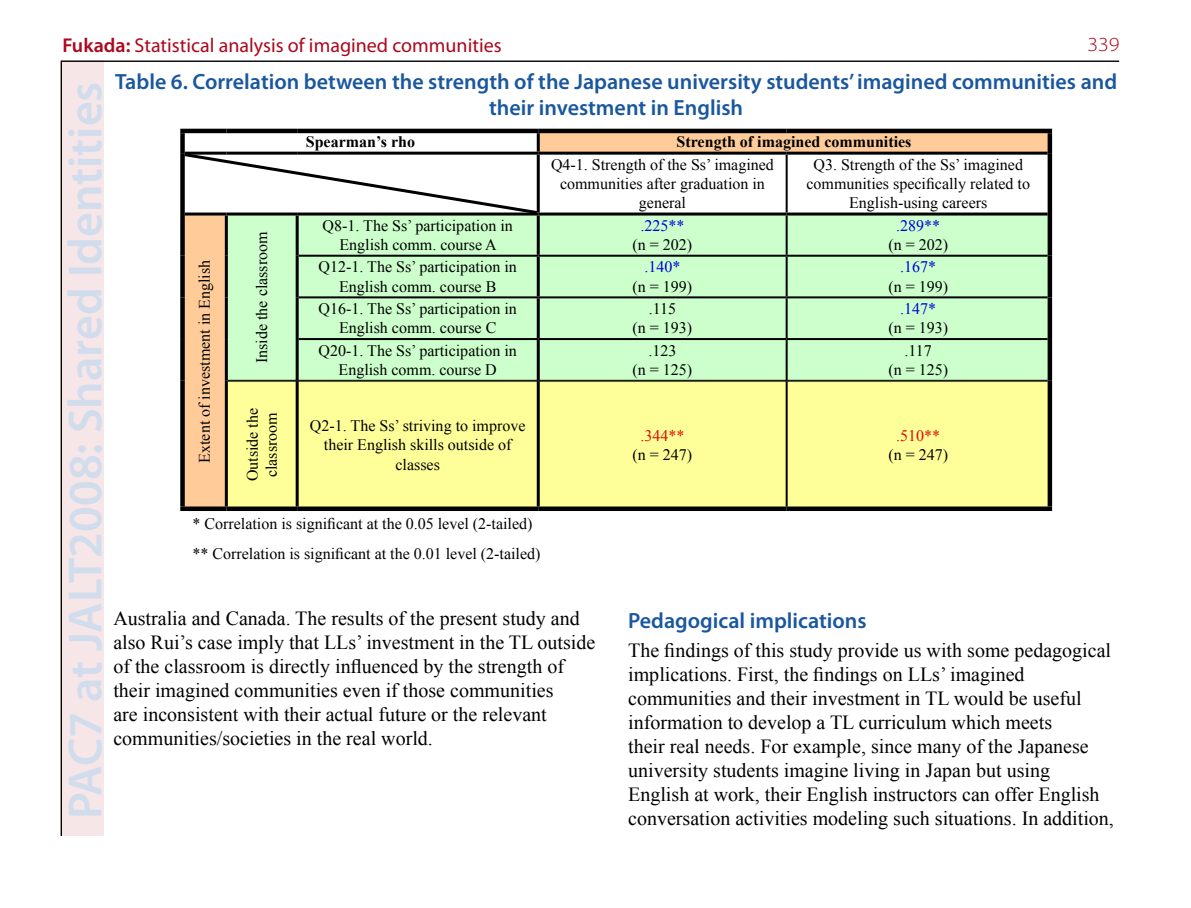
<style>
.page{position:relative;width:1191px;height:908px;background:#fff}
.page>*{position:absolute;margin:0;border:0;box-sizing:border-box;transform-origin:0 0}
.t1{font:600 48px "Myriad Pro";color:#d1ddec}
.t2{font:600 22px/26.4px "Myriad Pro";color:#19579f;text-align:center}
.t3{font:20px/24px "Times New Roman";color:#000}
.t4{font:20px "Myriad Pro";color:#ab081d}
.t5{font:300 20px "Myriad Pro";color:#ab081d;scale:1.1 1}
.t6{font:16px/19.2px "Times New Roman";color:#000;text-align:center}
.t7{font:700 16px "Times New Roman";color:#000}
.t8{font:16px "Times New Roman";color:#0000d4}
.t9{font:16px "Times New Roman";color:#dd0806}
.s1{font-weight:600}
</style>
<div class="page">
<div style="left:60px;top:61px;width:44px;height:774px;background:#f6e6e8"></div>
<hr style="left:61px;top:61px;width:1px;height:774px;background:#000">
<hr style="left:61px;top:61px;width:1058px;height:1px;background:#000">
<svg style="left:185px;top:133px;width:862px;height:373px"></svg>
<div style="left:228px;top:215px;width:819px;height:165px;background:#cfc"></div>
<div style="left:228px;top:381px;width:819px;height:125px;background:#ff9"></div>
<div style="left:180px;top:133px;width:5px;height:20px;background:#000"></div>
<hr style="left:537px;top:133px;width:3px;height:18px;background:#000">
<hr style="left:180px;top:129px;width:46px;height:4px;background:#000">
<hr style="left:226px;top:129px;width:71px;height:4px;background:#000">
<hr style="left:297px;top:129px;width:241px;height:4px;background:#000">
<hr style="left:538px;top:129px;width:248px;height:4px;background:#000">
<hr style="left:786px;top:129px;width:266px;height:4px;background:#000">
<div style="left:1047px;top:133px;width:5px;height:20px;background:#000"></div>
<div style="left:180px;top:153px;width:5px;height:61px;background:#000"></div>
<hr style="left:537px;top:154px;width:3px;height:58px;background:#000">
<hr style="left:785px;top:154px;width:2px;height:58px;background:#000">
<div style="left:1047px;top:153px;width:5px;height:61px;background:#000"></div>
<div style="left:180px;top:214px;width:5px;height:41px;background:#000"></div>
<div style="left:180px;top:255px;width:5px;height:42px;background:#000"></div>
<div style="left:180px;top:297px;width:5px;height:42px;background:#000"></div>
<div style="left:180px;top:339px;width:5px;height:41px;background:#000"></div>
<div style="left:180px;top:380px;width:5px;height:126px;background:#000"></div>
<hr style="left:225px;top:215px;width:3px;height:40px;background:#000">
<hr style="left:296px;top:215px;width:3px;height:40px;background:#000">
<hr style="left:537px;top:215px;width:3px;height:39px;background:#000">
<hr style="left:225px;top:255px;width:3px;height:42px;background:#000">
<hr style="left:225px;top:297px;width:3px;height:42px;background:#000">
<hr style="left:225px;top:339px;width:3px;height:41px;background:#000">
<hr style="left:785px;top:215px;width:2px;height:39px;background:#000">
<hr style="left:185px;top:151px;width:41px;height:3px;background:#000">
<hr style="left:226px;top:151px;width:71px;height:3px;background:#000">
<hr style="left:297px;top:151px;width:241px;height:3px;background:#000">
<hr style="left:538px;top:151px;width:248px;height:3px;background:#000">
<hr style="left:786px;top:151px;width:261px;height:3px;background:#000">
<hr style="left:185px;top:212px;width:41px;height:3px;background:#000">
<hr style="left:226px;top:212px;width:71px;height:3px;background:#000">
<hr style="left:297px;top:212px;width:241px;height:3px;background:#000">
<hr style="left:538px;top:212px;width:248px;height:3px;background:#000">
<hr style="left:786px;top:212px;width:261px;height:3px;background:#000">
<div style="left:1047px;top:214px;width:5px;height:41px;background:#000"></div>
<hr style="left:296px;top:255px;width:3px;height:42px;background:#000">
<hr style="left:537px;top:256px;width:3px;height:40px;background:#000">
<hr style="left:785px;top:256px;width:2px;height:40px;background:#000">
<div style="left:1047px;top:255px;width:5px;height:42px;background:#000"></div>
<hr style="left:296px;top:297px;width:3px;height:42px;background:#000">
<hr style="left:537px;top:298px;width:3px;height:40px;background:#000">
<hr style="left:785px;top:298px;width:2px;height:40px;background:#000">
<div style="left:1047px;top:297px;width:5px;height:42px;background:#000"></div>
<hr style="left:296px;top:339px;width:3px;height:41px;background:#000">
<hr style="left:537px;top:340px;width:3px;height:40px;background:#000">
<hr style="left:785px;top:340px;width:2px;height:40px;background:#000">
<div style="left:1047px;top:339px;width:5px;height:41px;background:#000"></div>
<hr style="left:299px;top:254px;width:239px;height:2px;background:#000">
<hr style="left:538px;top:254px;width:248px;height:2px;background:#000">
<hr style="left:786px;top:254px;width:261px;height:2px;background:#000">
<hr style="left:299px;top:296px;width:239px;height:2px;background:#000">
<hr style="left:538px;top:296px;width:248px;height:2px;background:#000">
<hr style="left:786px;top:296px;width:261px;height:2px;background:#000">
<hr style="left:299px;top:338px;width:239px;height:2px;background:#000">
<hr style="left:538px;top:338px;width:248px;height:2px;background:#000">
<hr style="left:786px;top:338px;width:261px;height:2px;background:#000">
<hr style="left:225px;top:380px;width:3px;height:126px;background:#000">
<hr style="left:296px;top:381px;width:3px;height:125px;background:#000">
<hr style="left:537px;top:381px;width:3px;height:125px;background:#000">
<hr style="left:785px;top:381px;width:2px;height:125px;background:#000">
<hr style="left:228px;top:380px;width:69px;height:1px;background:#000">
<hr style="left:297px;top:380px;width:241px;height:1px;background:#000">
<hr style="left:538px;top:380px;width:248px;height:1px;background:#000">
<hr style="left:786px;top:380px;width:261px;height:1px;background:#000">
<div style="left:1047px;top:380px;width:5px;height:126px;background:#000"></div>
<div style="left:180px;top:506px;width:46px;height:5px;background:#000"></div>
<div style="left:226px;top:506px;width:71px;height:5px;background:#000"></div>
<div style="left:297px;top:506px;width:241px;height:5px;background:#000"></div>
<div style="left:538px;top:506px;width:248px;height:5px;background:#000"></div>
<div style="left:786px;top:506px;width:266px;height:5px;background:#000"></div>
<svg style="left:185px;top:154px;width:352px;height:58px"></svg>
<p class="t4" style="left:62px;top:33px;width:441px"><span class="s1">Fukada:</span> Statistical analysis of imagined communities</p>
<p class="t5" style="left:1087px;top:32px;width:31px">339</p>
<h1 class="t1" style="left:55px;top:818px;width:738px;rotate:-90deg">PAC7 at JALT2008: Shared Identities</h1>
<p class="t2" style="left:115px;top:67px;width:1003px">Table 6. Correlation between the strength of the Japanese university students’ imagined communities and their investment in English</p>
<p class="t7" style="left:306px;top:133px;width:111px">Spearman’s rho</p>
<p class="t7" style="left:676px;top:133px;width:236px">Strength of imagined communities</p>
<p class="t6" style="left:551px;top:155px;width:224px">Q4-1. Strength of the Ss’ imagined communities after graduation in general</p>
<p class="t6" style="left:806px;top:155px;width:225px">Q3. Strength of the Ss’ imagined communities specifically related to<br>English-using careers</p>
<p class="t6" style="left:323px;top:215px;width:192px">Q8-1. The Ss’ participation in<br>English comm. course A</p>
<p class="t8" style="left:640px;top:216px;width:45px">.225**</p>
<p class="t8" style="left:896px;top:216px;width:45px">.289**</p>
<p class="t6" style="left:888px;top:235px;width:61px">(n = 202)</p>
<p class="t6" style="left:252px;top:363px;width:133px;rotate:-90deg">Inside the classroom</p>
<p class="t6" style="left:632px;top:235px;width:61px">(n = 202)</p>
<p class="t6" style="left:195px;top:462px;width:204px;rotate:-90deg">Extent of investment in English</p>
<p class="t6" style="left:319px;top:257px;width:200px">Q12-1. The Ss’ participation in<br>English comm. course B</p>
<p class="t8" style="left:644px;top:258px;width:37px">.140*</p>
<p class="t8" style="left:900px;top:258px;width:37px">.167*</p>
<p class="t6" style="left:888px;top:276px;width:61px">(n = 199)</p>
<p class="t6" style="left:632px;top:276px;width:61px">(n = 199)</p>
<p class="t6" style="left:319px;top:299px;width:200px">Q16-1. The Ss’ participation in<br>English comm. course C</p>
<p class="t6" style="left:632px;top:299px;width:61px">.115<br>(n = 193)</p>
<p class="t8" style="left:900px;top:299px;width:37px">.147*</p>
<p class="t6" style="left:888px;top:318px;width:61px">(n = 193)</p>
<p class="t6" style="left:319px;top:340px;width:200px">Q20-1. The Ss’ participation in<br>English comm. course D</p>
<p class="t6" style="left:632px;top:340px;width:61px">.123<br>(n = 125)</p>
<p class="t6" style="left:888px;top:340px;width:61px">.117<br>(n = 125)</p>
<p class="t6" style="left:242px;top:481px;width:75px;text-align:left;rotate:-90deg">Outside the classroom</p>
<p class="t6" style="left:310px;top:415px;width:217px">Q2-1. The Ss’ striving to improve their English skills outside of classes</p>
<p class="t9" style="left:640px;top:426px;width:45px">.344**</p>
<p class="t9" style="left:896px;top:426px;width:45px">.510**</p>
<p class="t6" style="left:888px;top:444px;width:61px">(n = 247)</p>
<p class="t6" style="left:632px;top:444px;width:61px">(n = 247)</p>
<p class="t6" style="left:192px;top:508px;width:349px;line-height:30px;text-align:left">* Correlation is significant at the 0.05 level (2-tailed) ** Correlation is significant at the 0.01 level (2-tailed)</p>
<p class="t3" style="left:113px;top:605px;width:483px">Australia and Canada. The results of the present study and also Rui’s case imply that LLs’ investment in the TL outside of the classroom is directly influenced by the strength of their imagined communities even if those communities<br>are inconsistent with their actual future or the relevant communities/societies in the real world.</p>
<p class="t2" style="left:628px;top:606px;width:240px">Pedagogical implications</p>
<p class="t3" style="left:628px;top:638px;width:487px">The findings of this study provide us with some pedagogical implications. First, the findings on LLs’ imagined communities and their investment in TL would be useful information to develop a TL curriculum which meets<br>their real needs. For example, since many of the Japanese university students imagine living in Japan but using English at work, their English instructors can offer English conversation activities modeling such situations. In addition,</p>
</div>
